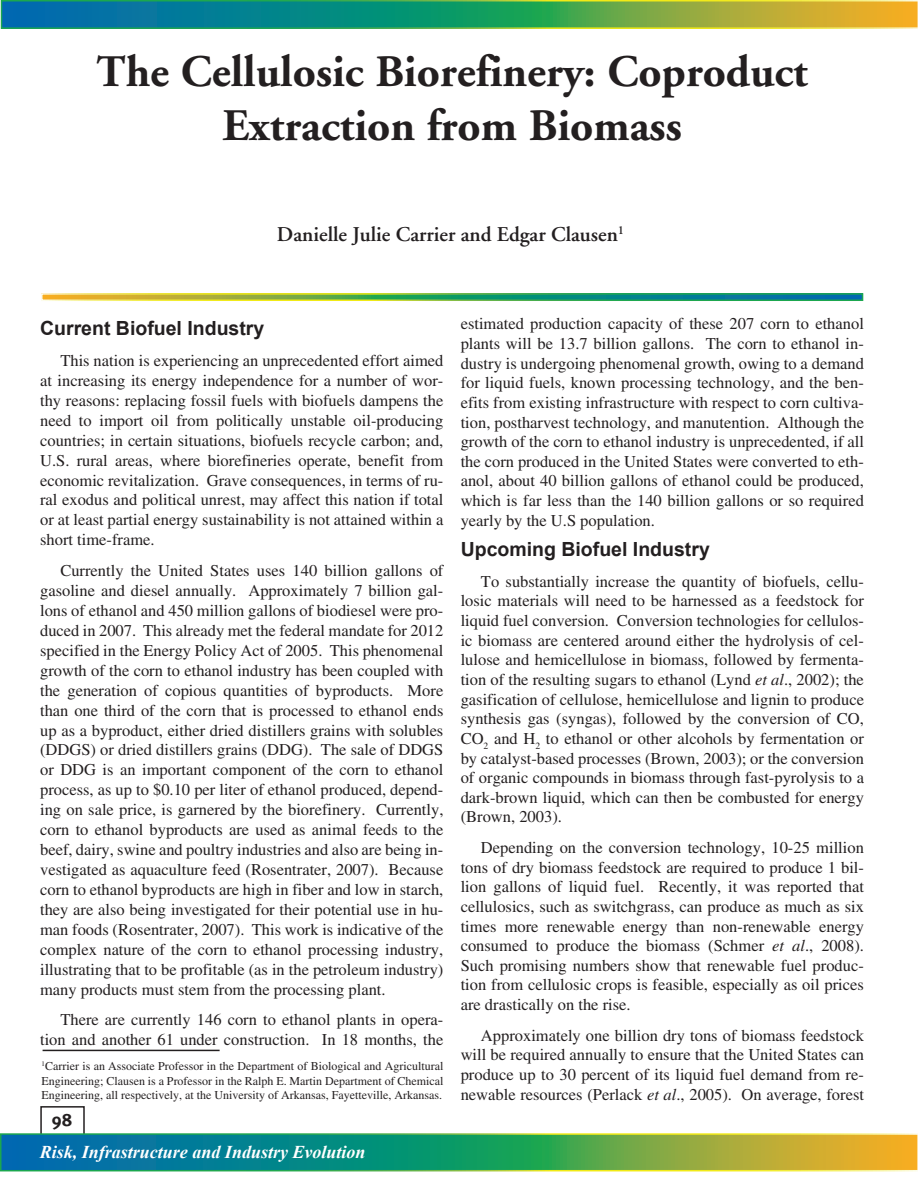
<style>
.page{position:relative;width:918px;height:1188px;background:#fff}
.page>*{position:absolute;margin:0;border:0;box-sizing:border-box;transform-origin:0 0}
.t1{font:700 45px/54px "Adobe Garamond";color:#231f20;text-align:center}
.t2{font:600 21px "Adobe Garamond";color:#231f20}
.t3{font:700 19.5px "Arial";color:#231f20}
.t4{font:italic 700 18px "Times New Roman";color:#fff}
.t5{font:700 18px "Meta Plus";color:#231f20}
.t6{font:16.5px/19.6px "Times";color:#231f20;text-align:justify}
.t7{font:12px/14.4px "Times";color:#231f20;text-align:justify}
.s1{font-style:italic}
</style>
<div class="page">
<div style="left:40px;top:1106px;width:45px;height:35px;border:2px solid #231f20"></div>
<svg style="left:0;top:1133px;width:918px;height:38px;background:#4b9967"></svg>
<svg style="left:1px;top:0;width:917px;height:29px;background:#4c9a64"></svg>
<hr style="left:43px;top:1050px;width:177px;height:1px;background:#231f20">
<svg style="left:44px;top:296px;width:816px;height:2px;background:#459468"></svg>
<p class="t1" style="left:97px;top:46px;width:713px">The Cellulosic Biorefinery: Coproduct<br>Extraction from Biomass</p>
<p class="t2" style="left:277px;top:222px;width:349px">Danielle Julie Carrier and Edgar Clausen<sup>1</sup></p>
<p class="t3" style="left:40px;top:316px;width:226px">Current Biofuel Industry</p>
<p class="t6" style="left:40px;top:350px;width:405px;text-indent:20px">This nation is experiencing an unprecedented effort aimed at increasing its energy independence for a number of wor&shy;thy reasons: replacing fossil fuels with biofuels dampens the need to import oil from politically unstable oil-producing countries; in certain situations, biofuels recycle carbon; and, U.S. rural areas, where biorefineries operate, benefit from economic revitalization. Grave consequences, in terms of ru&shy;ral exodus and political unrest, may affect this nation if total or at least partial energy sustainability is not attained within a short time-frame.</p>
<p class="t6" style="left:40px;top:560px;width:405px;text-indent:20px">Currently the United States uses 140 billion gallons of gasoline and diesel annually. Approximately 7 billion gal&shy;lons of ethanol and 450 million gallons of biodiesel were pro&shy;duced in 2007. This already met the federal mandate for 2012 specified in the Energy Policy Act of 2005. This phenomenal growth of the corn to ethanol industry has been coupled with the generation of copious quantities of byproducts. More than one third of the corn that is processed to ethanol ends up as a byproduct, either dried distillers grains with solubles (DDGS) or dried distillers grains (DDG). The sale of DDGS or DDG is an important component of the corn to ethanol process, as up to $0.10 per liter of ethanol produced, depend&shy;ing on sale price, is garnered by the biorefinery. Currently, corn to ethanol byproducts are used as animal feeds to the beef, dairy, swine and poultry industries and also are being in&shy;vestigated as aquaculture feed (Rosentrater, 2007). Because corn to ethanol byproducts are high in fiber and low in starch, they are also being investigated for their potential use in hu&shy;man foods (Rosentrater, 2007). This work is indicative of the complex nature of the corn to ethanol processing industry, illustrating that to be profitable (as in the petroleum industry) many products must stem from the processing plant.</p>
<p class="t6" style="left:40px;top:1010px;width:405px;text-align:right">There are currently 146 corn to ethanol plants in opera&shy;tion and another 61 under construction. In 18 months, the</p>
<p class="t7" style="left:42px;top:1059px;width:404px"><sup>1</sup>Carrier is an Associate Professor in the Department of Biological and Agricultural Engineering; Clausen is a Professor in the Ralph E. Martin Department of Chemical Engineering, all respectively, at the University of Arkansas, Fayetteville, Arkansas.</p>
<p class="t5" style="left:52px;top:1110px;width:22px">98</p>
<p class="t4" style="left:40px;top:1140px;width:327px">Risk, Infrastructure and Industry Evolution</p>
<p class="t6" style="left:461px;top:314px;width:405px">estimated production capacity of these 207 corn to ethanol plants will be 13.7 billion gallons. The corn to ethanol in&shy;dustry is undergoing phenomenal growth, owing to a demand for liquid fuels, known processing technology, and the ben&shy;efits from existing infrastructure with respect to corn cultiva&shy;tion, postharvest technology, and manutention. Although the growth of the corn to ethanol industry is unprecedented, if all the corn produced in the United States were converted to eth&shy;anol, about 40 billion gallons of ethanol could be produced, which is far less than the 140 billion gallons or so required yearly by the U.S population.</p>
<p class="t3" style="left:461px;top:537px;width:251px">Upcoming Biofuel Industry</p>
<p class="t6" style="left:461px;top:571px;width:405px;text-indent:20px">To substantially increase the quantity of biofuels, cellu&shy;losic materials will need to be harnessed as a feedstock for liquid fuel conversion. Conversion technologies for cellulos&shy;ic biomass are centered around either the hydrolysis of cel&shy;lulose and hemicellulose in biomass, followed by fermenta&shy;tion of the resulting sugars to ethanol (Lynd <span class="s1">et al</span>., 2002); the gasification of cellulose, hemicellulose and lignin to produce synthesis gas (syngas), followed by the conversion of CO, CO<sub>2</sub> and H<sub>2</sub> to ethanol or other alcohols by fermentation or by catalyst-based processes (Brown, 2003); or the conversion of organic compounds in biomass through fast-pyrolysis to a dark-brown liquid, which can then be combusted for energy (Brown, 2003).</p>
<p class="t6" style="left:461px;top:837px;width:405px;text-indent:20px">Depending on the conversion technology, 10-25 million tons of dry biomass feedstock are required to produce 1 bil&shy;lion gallons of liquid fuel. Recently, it was reported that cellulosics, such as switchgrass, can produce as much as six times more renewable energy than non-renewable energy consumed to produce the biomass (Schmer <span class="s1">et al</span>., 2008).<br>Such promising numbers show that renewable fuel produc&shy;tion from cellulosic crops is feasible, especially as oil prices are drastically on the rise.</p>
<p class="t6" style="left:461px;top:1025px;width:405px;text-indent:20px">Approximately one billion dry tons of biomass feedstock will be required annually to ensure that the United States can produce up to 30 percent of its liquid fuel demand from re&shy;newable resources (Perlack <span class="s1">et al</span>., 2005). On average, forest</p>
</div>
